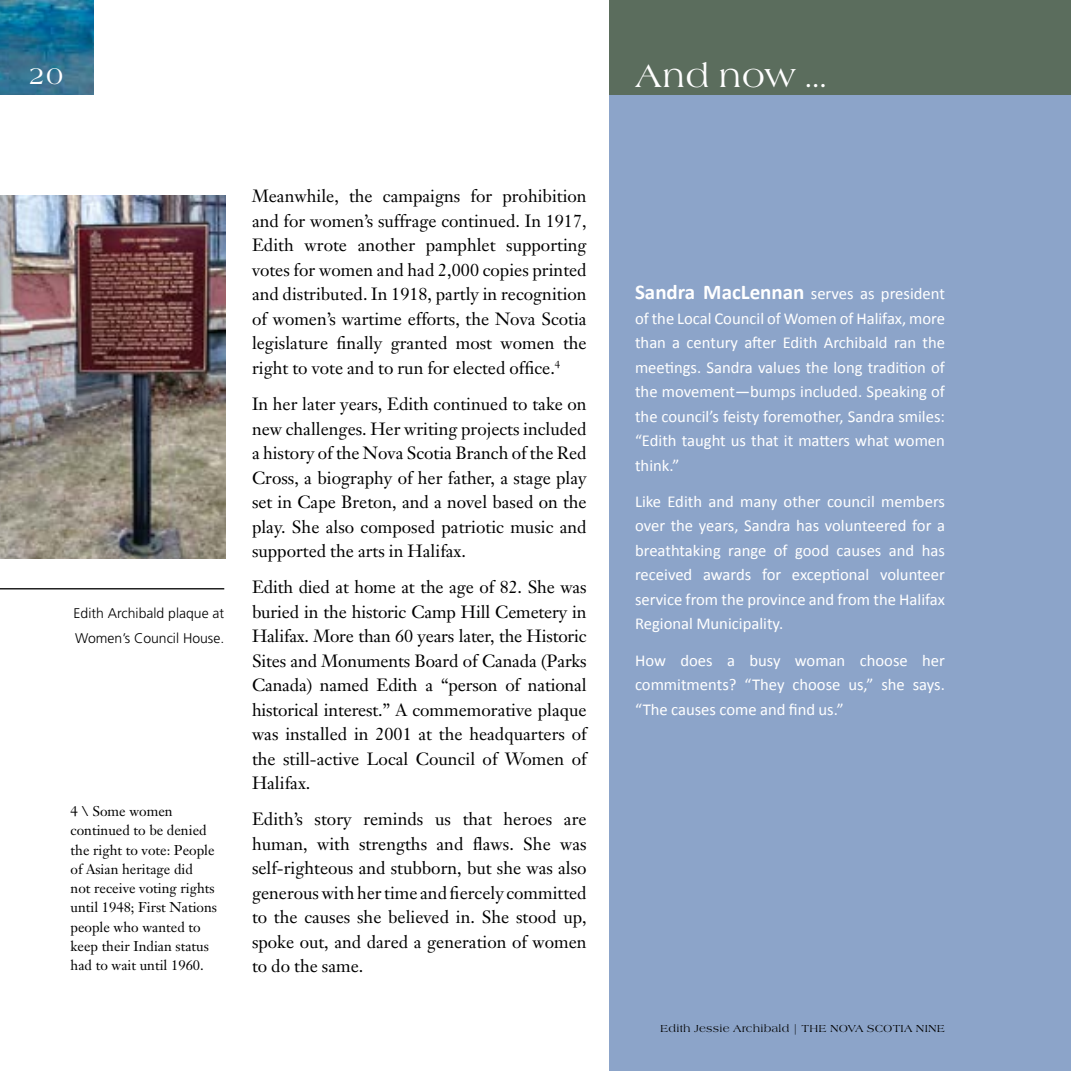
<style>
.page{position:relative;width:1071px;height:1071px;background:#fff}
.page>*{position:absolute;margin:0;border:0;box-sizing:border-box;transform-origin:0 0}
.t1{font:33.25px "Americana EF";color:#fff}
.t2{font:24.5px "Americana EF";color:#fff}
.t3{font:17.5px/24.5px "Janson Text";color:#000;text-align:justify}
.t4{font:16.62px/24.5px "Calibri";color:#fff;text-align:justify}
.t5{font:14px/19.2px "Janson Text";color:#000}
.t6{font:300 14px/24.5px "Frutiger";color:#000}
.t7{font:10.5px "Americana EF";letter-spacing:.02em;color:#000}
.s1{font-weight:700;font-size:21px}
</style>
<div class="page">
<div style="left:610px;top:0;width:461px;height:1071px;background:#8ca4c9"></div>
<div style="left:610px;top:0;width:461px;height:94px;background:#5b6d5d"></div>
<img style="left:0;top:195px;width:226px;height:363px">
<hr style="left:0;top:588px;width:224px;height:1px;background:#000">
<img style="left:0;top:0;width:93px;height:94px">
<h2 class="t2" style="left:28px;top:62px;width:37px">20</h2>
<p class="t6" style="left:74px;top:601px;width:152px">Edith Archibald plaque at<br>Women’s Council House.</p>
<p class="t5" style="left:71px;top:801px;width:148px">4 \ Some women continued to be denied the right to vote: People of Asian heritage did<br>not receive voting rights until 1948; First Nations people who wanted to keep their Indian status had to wait until 1960.</p>
<p class="t3" style="left:252px;top:184px;width:336px">Meanwhile, the campaigns for prohibition and for women’s suffrage continued. In 1917, Edith wrote another pamphlet supporting votes for women and had 2,000 copies printed and distributed. In 1918, partly in recognition of women’s wartime efforts, the Nova Scotia legislature finally granted most women the right to vote and to run for elected office.<sup>4</sup></p>
<p class="t3" style="left:252px;top:392px;width:336px">In her later years, Edith continued to take on new challenges. Her writing projects included a history of the Nova Scotia Branch of the Red Cross, a biography of her father, a stage play set in Cape Breton, and a novel based on the play. She also composed patriotic music and supported the arts in Halifax.</p>
<p class="t3" style="left:252px;top:575px;width:336px">Edith died at home at the age of 82. She was buried in the historic Camp Hill Cemetery in Halifax. More than 60 years later, the Historic Sites and Monuments Board of Canada (Parks Canada) named Edith a “person of national historical interest.” A commemorative plaque was installed in 2001 at the headquarters of the still-active Local Council of Women of Halifax.</p>
<p class="t3" style="left:252px;top:807px;width:336px">Edith’s story reminds us that heroes are human, with strengths and flaws. She was self-righteous and stubborn, but she was also generous with her time and fiercely committed to the causes she believed in. She stood up, spoke out, and dared a generation of women to do the same.</p>
<h2 class="t1" style="left:635px;top:58px;width:193px">And now …</h2>
<p class="t4" style="left:635px;top:282px;width:311px"><span class="s1">Sandra MacLennan</span> serves as president of the Local Council of Women of Halifax, more than a century after Edith Archibald ran the meetings. Sandra values the long tradition of the movement—bumps included. Speaking of the council’s feisty foremother, Sandra smiles: “Edith taught us that it matters what women think.”</p>
<p class="t4" style="left:635px;top:489px;width:311px">Like Edith and many other council members over the years, Sandra has volunteered for a breathtaking range of good causes and has received awards for exceptional volunteer service from the province and from the Halifax Regional Municipality.</p>
<p class="t4" style="left:635px;top:648px;width:311px">How does a busy woman choose her commitments? “They choose us,” she says. “The causes come and find us.”</p>
<p class="t7" style="left:660px;top:1023px;width:286px">Edith Jessie Archibald | THE NOVA SCOTIA NINE</p>
</div>
